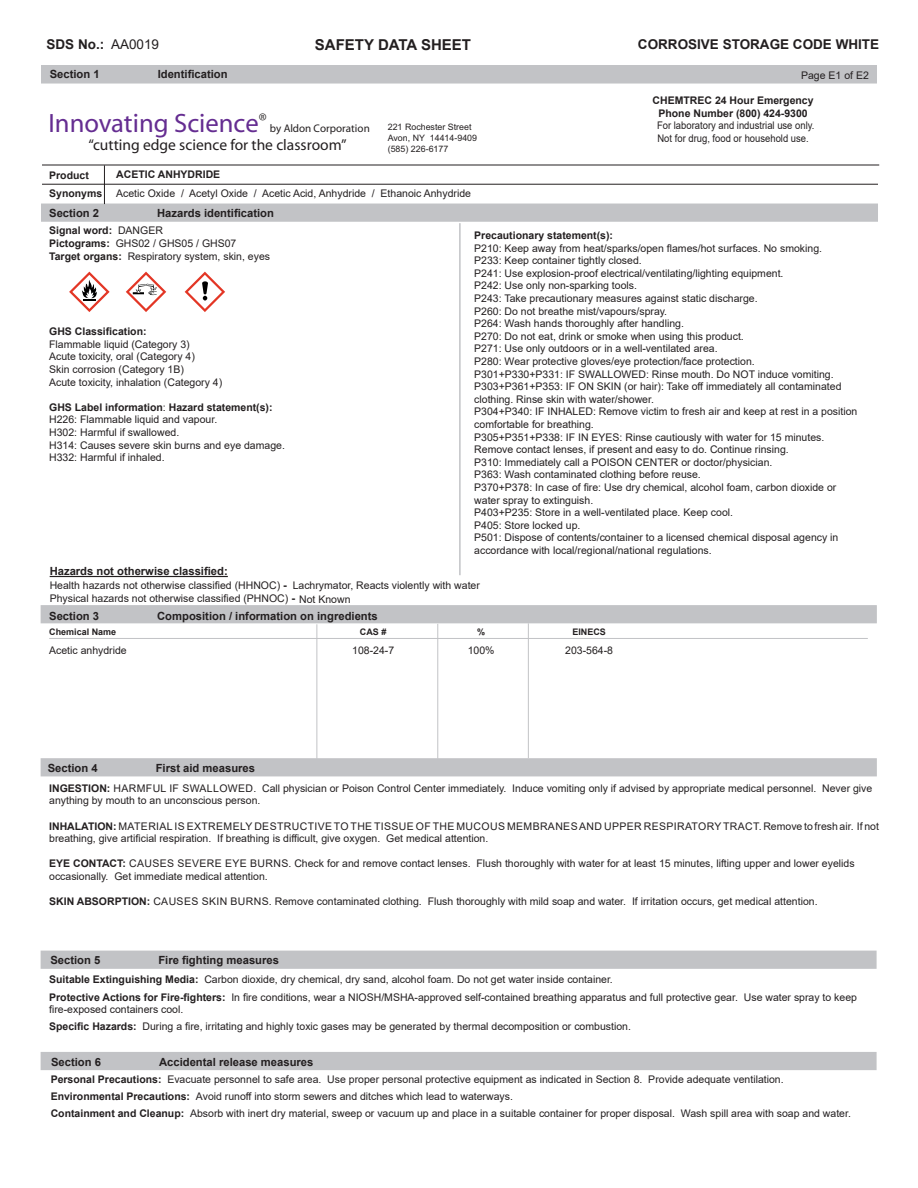
<style>
.page{position:relative;width:918px;height:1188px;background:#fff}
.page>*{position:absolute;margin:0;border:0;box-sizing:border-box;transform-origin:0 0}
.t1{font:26.55px "Myriad";color:#652d91}
.t2{font:15.45px "Myriad";color:#231f20}
.t3{font:700 15px "Arial";color:#231f20}
.t4{font:700 13.5px "Arial";color:#231f20}
.t5{font:700 11.25px "Arial";color:#231f20}
.t6{font:11.1px "Myriad";color:#231f20}
.t7{font:10.5px/12.6px "Arial";color:#231f20}
.t8{font:700 10.5px/12.6px "Arial";color:#231f20;text-align:center}
.t9{font:10.5px/12.6px "Arial";color:#231f20;scale:.9 1}
.t10{font:700 9px "Arial";color:#231f20}
.t11{font:8.85px/10.6px "Arial";color:#231f20}
.s1{font-weight:400}
.s2{font-weight:700}
.s3{font-weight:700;font-size:11.25px}
</style>
<div class="page">
<div style="left:41px;top:951px;width:836px;height:18px;background:#c2c3c6"></div>
<div style="left:41px;top:1052px;width:836px;height:18px;background:#c2c3c6"></div>
<div style="left:41px;top:758px;width:836px;height:18px;background:#c2c3c6;border:2px solid #c2c3c6"></div>
<div style="left:41px;top:204px;width:837px;height:18px;background:#c2c3c6;border:2px solid #c2c3c6"></div>
<div style="left:41px;top:605px;width:836px;height:18px;background:#c2c3c6"></div>
<hr style="left:437px;top:624px;width:1px;height:135px;background:#c2c3c6">
<hr style="left:49px;top:638px;width:819px;height:1px;background:#c2c3c6">
<hr style="left:316px;top:624px;width:1px;height:135px;background:#c2c3c6">
<hr style="left:528px;top:623px;width:1px;height:135px;background:#c2c3c6">
<hr style="left:104px;top:165px;width:1px;height:39px;background:#231f20">
<div style="left:41px;top:65px;width:836px;height:19px;background:#c2c3c6;border:2px solid #c2c3c6"></div>
<hr style="left:42px;top:184px;width:836px;height:1px;background:#231f20">
<hr style="left:42px;top:165px;width:837px;height:1px;background:#231f20">
<hr style="left:459px;top:223px;width:2px;height:352px;background:#c2c3c6">
<hr style="left:50px;top:576px;width:178px;height:1px;background:#231f20">
<svg style="left:126px;top:272px;width:40px;height:40px"></svg>
<svg style="left:185px;top:272px;width:40px;height:40px"></svg>
<svg style="left:69px;top:272px;width:41px;height:40px"></svg>
<p class="t4" style="left:47px;top:35px;width:114px">SDS No.: <span class="s1">AA0019</span></p>
<p class="t4" style="left:638px;top:35px;width:243px">CORROSIVE STORAGE CODE WHITE</p>
<h3 class="t3" style="left:315px;top:34px;width:158px">SAFETY DATA SHEET</h3>
<p class="t5" style="left:50px;top:66px;width:52px">Section 1</p>
<p class="t5" style="left:158px;top:66px;width:72px">Identification</p>
<p class="t1" style="left:49px;top:109px;width:220px">Innovating Science<sup>®</sup></p>
<p class="t6" style="left:270px;top:122px;width:101px">by Aldon Corporation</p>
<p class="t2" style="left:88px;top:137px;width:260px">“cutting edge science for the classroom”</p>
<p class="t11" style="left:388px;top:122px;width:91px">221 Rochester Street<br>Avon, NY 14414-9409 (585) 226-6177</p>
<p class="t8" style="left:49px;top:169px;width:41px">Product</p>
<p class="t8" style="left:49px;top:187px;width:55px">Synonyms</p>
<p class="t8" style="left:116px;top:168px;width:106px">ACETIC ANHYDRIDE</p>
<p class="t7" style="left:116px;top:187px;width:356px">Acetic Oxide / Acetyl Oxide / Acetic Acid, Anhydride / Ethanoic Anhydride</p>
<p class="t5" style="left:49px;top:205px;width:52px">Section 2</p>
<p class="t5" style="left:157px;top:205px;width:118px">Hazards identification</p>
<p class="t7" style="left:801px;top:69px;width:69px">Page E1 of E2</p>
<p class="t8" style="left:653px;top:94px;width:163px">CHEMTREC 24 Hour Emergency<br>Phone Number (800) 424-9300</p>
<p class="t9" style="left:657px;top:119px;width:176px">For laboratory and industrial use only.<br>Not for drug, food or household use.</p>
<p class="t7" style="left:49px;top:224px;width:222px"><span class="s2">Signal word:</span> DANGER<br><span class="s2">Pictograms:</span> GHS02 / GHS05 / GHS07<br><span class="s2">Target organs:</span> Respiratory system, skin, eyes</p>
<p class="t8" style="left:49px;top:325px;width:99px">GHS Classification:</p>
<p class="t7" style="left:49px;top:338px;width:175px">Flammable liquid (Category 3)<br>Acute toxicity, oral (Category 4)<br>Skin corrosion (Category 1B)<br>Acute toxicity, inhalation (Category 4)</p>
<p class="t7" style="left:49px;top:401px;width:237px"><span class="s2">GHS Label information</span>: <span class="s2">Hazard statement(s):<br></span>H226: Flammable liquid and vapour.<br>H302: Harmful if swallowed.<br>H314: Causes severe skin burns and eye damage.<br>H332: Harmful if inhaled.</p>
<p class="t8" style="left:474px;top:229px;width:140px">Precautionary statement(s):</p>
<p class="t7" style="left:474px;top:242px;width:385px">P210: Keep away from heat/sparks/open flames/hot surfaces. No smoking.<br>P233: Keep container tightly closed.<br>P241: Use explosion-proof electrical/ventilating/lighting equipment.<br>P242: Use only non-sparking tools.<br>P243: Take precautionary measures against static discharge.<br>P260: Do not breathe mist/vapours/spray.<br>P264: Wash hands thoroughly after handling.<br>P270: Do not eat, drink or smoke when using this product.<br>P271: Use only outdoors or in a well-ventilated area.<br>P280: Wear protective gloves/eye protection/face protection.<br>P301+P330+P331: IF SWALLOWED: Rinse mouth. Do NOT induce vomiting.<br>P303+P361+P353: IF ON SKIN (or hair): Take off immediately all contaminated clothing. Rinse skin with water/shower.<br>P304+P340: IF INHALED: Remove victim to fresh air and keep at rest in a position comfortable for breathing.<br>P305+P351+P338: IF IN EYES: Rinse cautiously with water for 15 minutes.<br>Remove contact lenses, if present and easy to do. Continue rinsing.<br>P310: Immediately call a POISON CENTER or doctor/physician.<br>P363: Wash contaminated clothing before reuse.<br>P370+P378: In case of fire: Use dry chemical, alcohol foam, carbon dioxide or water spray to extinguish.<br>P403+P235: Store in a well-ventilated place. Keep cool.<br>P405: Store locked up.<br>P501: Dispose of contents/container to a licensed chemical disposal agency in accordance with local/regional/national regulations.</p>
<p class="t5" style="left:50px;top:563px;width:180px">Hazards not otherwise classified:</p>
<p class="t7" style="left:50px;top:578px;width:302px;line-height:13.5px">Health hazards not otherwise classified (HHNOC) <span class="s3">-<br></span>Physical hazards not otherwise classified (PHNOC) <span class="s3">-</span> Not Known</p>
<p class="t7" style="left:293px;top:579px;width:189px">Lachrymator, Reacts violently with water</p>
<p class="t5" style="left:49px;top:608px;width:52px">Section 3</p>
<p class="t5" style="left:157px;top:608px;width:222px">Composition / information on ingredients</p>
<p class="t10" style="left:49px;top:626px;width:69px">Chemical Name</p>
<p class="t10" style="left:360px;top:626px;width:28px">CAS #</p>
<p class="t10" style="left:477px;top:626px;width:10px">%</p>
<p class="t10" style="left:572px;top:626px;width:35px">EINECS</p>
<p class="t7" style="left:49px;top:644px;width:79px">Acetic anhydride</p>
<p class="t7" style="left:352px;top:644px;width:44px">108-24-7</p>
<p class="t7" style="left:468px;top:644px;width:28px">100%</p>
<p class="t7" style="left:565px;top:644px;width:49px">203-564-8</p>
<p class="t5" style="left:48px;top:760px;width:52px">Section 4</p>
<p class="t5" style="left:156px;top:760px;width:101px">First aid measures</p>
<p class="t7" style="left:49px;top:782px;width:825px"><span class="s2">INGESTION:</span> HARMFUL IF SWALLOWED. Call physician or Poison Control Center immediately. Induce vomiting only if advised by appropriate medical personnel. Never give anything by mouth to an unconscious person.</p>
<p class="t7" style="left:49px;top:819px;width:831px"><span class="s2">INHALATION:</span> MATERIAL IS EXTREMELY DESTRUCTIVE TO THE TISSUE OF THE MUCOUS MEMBRANES AND UPPER RESPIRATORY TRACT. Remove to fresh air. If not breathing, give artificial respiration. If breathing is difficult, give oxygen. Get medical attention.</p>
<p class="t7" style="left:49px;top:857px;width:807px"><span class="s2">EYE CONTACT:</span> CAUSES SEVERE EYE BURNS. Check for and remove contact lenses. Flush thoroughly with water for at least 15 minutes, lifting upper and lower eyelids occasionally. Get immediate medical attention.</p>
<p class="t7" style="left:49px;top:895px;width:770px"><span class="s2">SKIN ABSORPTION:</span> CAUSES SKIN BURNS. Remove contaminated clothing. Flush thoroughly with mild soap and water. If irritation occurs, get medical attention.</p>
<p class="t5" style="left:50px;top:953px;width:52px">Section 5</p>
<p class="t5" style="left:158px;top:953px;width:122px">Fire fighting measures</p>
<p class="t7" style="left:49px;top:971px;width:809px;line-height:17.1px"><span class="s2">Suitable Extinguishing Media:</span> Carbon dioxide, dry chemical, dry sand, alcohol foam. Do not get water inside container.<br><span class="s2">Protective Actions for Fire-fighters:</span> In fire conditions, wear a NIOSH/MSHA-approved self-contained breathing apparatus and full protective gear. Use water spray to keep</p>
<p class="t7" style="left:49px;top:1001px;width:583px;line-height:17.1px">fire-exposed containers cool.<br><span class="s2">Specific Hazards:</span> During a fire, irritating and highly toxic gases may be generated by thermal decomposition or combustion.</p>
<p class="t5" style="left:51px;top:1054px;width:52px">Section 6</p>
<p class="t5" style="left:159px;top:1054px;width:156px">Accidental release measures</p>
<p class="t7" style="left:51px;top:1071px;width:802px;line-height:17.1px"><span class="s2">Personal Precautions:</span> Evacuate personnel to safe area. Use proper personal protective equipment as indicated in Section 8. Provide adequate ventilation.<br><span class="s2">Environmental Precautions:</span> Avoid runoff into storm sewers and ditches which lead to waterways.<br><span class="s2">Containment and Cleanup:</span> Absorb with inert dry material, sweep or vacuum up and place in a suitable container for proper disposal. Wash spill area with soap and water.</p>
</div>
